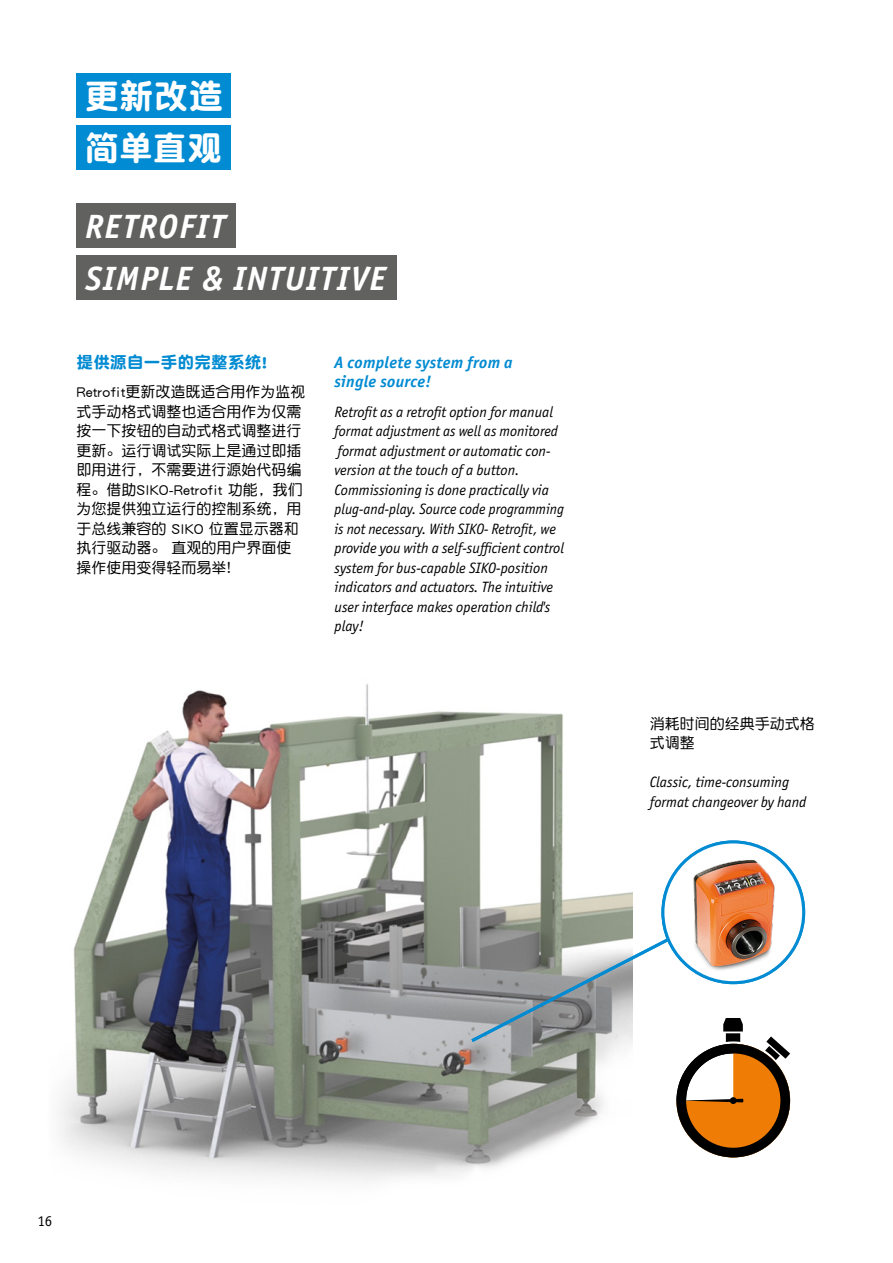
<style>
.page{position:relative;width:893px;height:1263px;background:#fff}
.page>*{position:absolute;margin:0;border:0;box-sizing:border-box;transform-origin:0 0}
.t1{font:italic 700 33.75px/52.1px "Officina Sans ITC Pro";letter-spacing:.045em;color:#fff}
.t2{font:33.75px/52.1px "DF Yuan GB W9";letter-spacing:.02em;color:#fff}
.t3{font:italic 700 16.5px/19.5px "Officina Sans ITC Pro";letter-spacing:.02em;color:#008bd2}
.t4{font:16.5px "DF Yuan GB W9";letter-spacing:.02em;color:#008bd2}
.t5{font:italic 15px/19.5px "Officina Sans ITC Pro";color:#000}
.t6{font:15px/19.5px "DF Yuan GB W5";color:#000}
.t7{font:15px "Officina Sans ITC Pro";color:#000}
</style>
<div class="page">
<img style="left:59px;top:684px;width:573px;height:497px">
<div style="left:77px;top:74px;width:154px;height:44px;background:#008bd2"></div>
<div style="left:77px;top:126px;width:154px;height:44px;background:#008bd2"></div>
<div style="left:77px;top:203px;width:159px;height:45px;background:#616160"></div>
<div style="left:77px;top:256px;width:320px;height:44px;background:#616160"></div>
<svg style="left:468px;top:900px;width:322px;height:257px"></svg>
<img style="left:663px;top:842px;width:141px;height:141px;border-radius:50%">
<div style="left:661px;top:840px;width:144px;height:144px;border:3px solid #008bd2;border-radius:50%"></div>
<h1 class="t2" style="left:85px;top:69px;width:139px">更新改造简单直观</h1>
<h1 class="t1" style="left:85px;top:200px;width:302px">RETROFIT<br>SIMPLE &amp; INTUITIVE</h1>
<p class="t4" style="left:77px;top:353px;width:203px">提供源自一手的完整系统！</p>
<p class="t6" style="left:77px;top:382px;width:230px">Retrofit更新改造既适合用作为监视式手动格式调整也适合用作为仅需按一下按钮的自动式格式调整进行更新。运行调试实际上是通过即插即用进行，不需要进行源始代码编程。借助SIKO-Retrofit 功能，我们为您提供独立运行的控制系统，用于总线兼容的 SIKO 位置显示器和执行驱动器。 直观的用户界面使操作使用变得轻而易举！</p>
<p class="t3" style="left:334px;top:352px;width:180px">A complete system from a single source!</p>
<p class="t5" style="left:334px;top:402px;width:231px">Retrofit as a retrofit option for manual format adjustment as well as monitored format adjustment or automatic con&shy;version at the touch of a button.<br>Commissioning is done practically via plug-and-play. Source code programming is not necessary. With SIKO- Retrofit, we provide you with a self-sufficient control system for bus-capable SIKO-position indicators and actuators. The intuitive user interface makes operation child's play!</p>
<p class="t6" style="left:650px;top:713px;width:166px">消耗时间的经典手动式格式调整</p>
<p class="t5" style="left:650px;top:772px;width:158px">Classic, time-consuming format changeover by hand</p>
<p class="t7" style="left:37px;top:1212px;width:17px">16</p>
</div>
